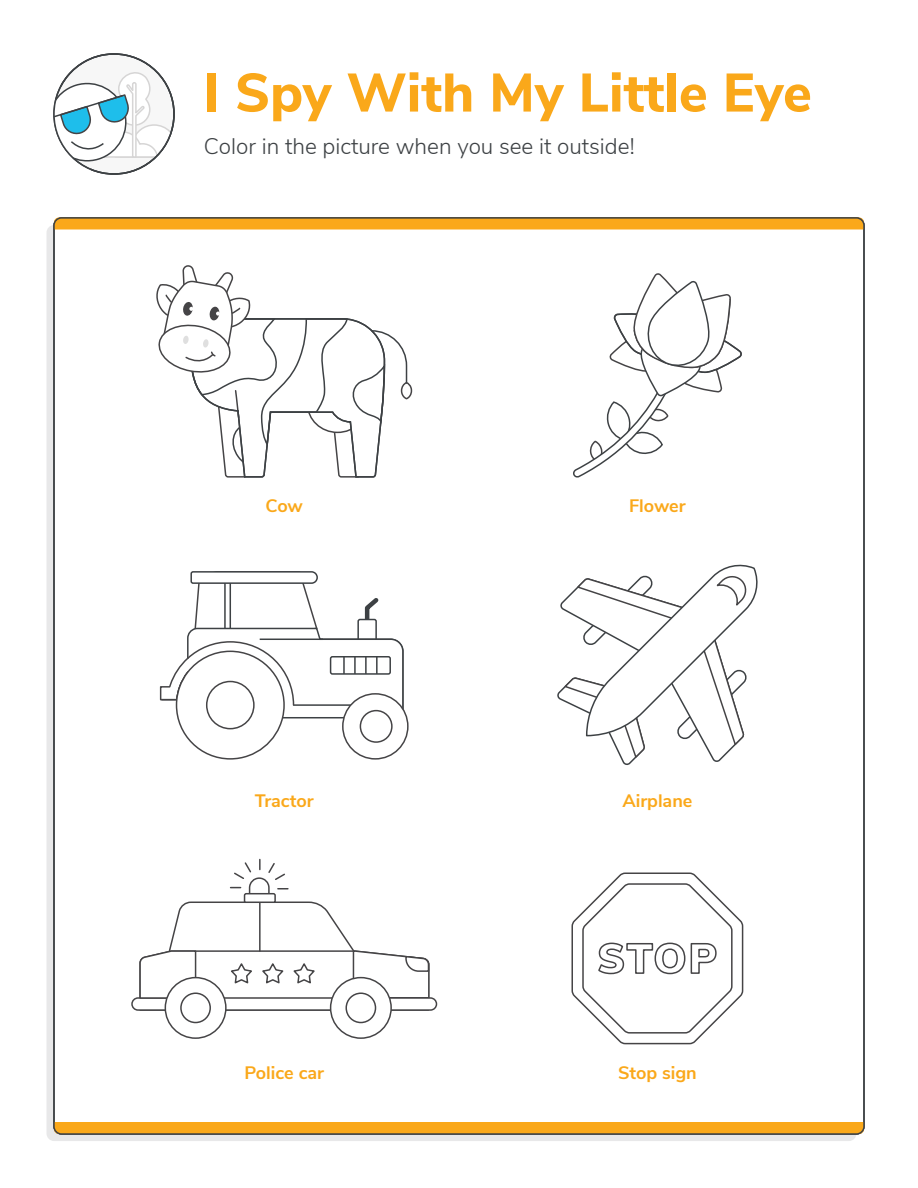
<style>
.page{position:relative;width:918px;height:1188px;background:#fff}
.page>*{position:absolute;margin:0;border:0;box-sizing:border-box;transform-origin:0 0}
.t1{font:800 54px "Nunito Sans";color:#faa81a}
.t2{font:300 22.5px "Nunito Sans";color:#3d4144}
.t3{font:700 18px "Nunito Sans";color:#faa81a}
</style>
<div class="page">
<svg style="left:54px;top:218px;width:810px;height:12px;background:#eca326"></svg>
<svg style="left:54px;top:1122px;width:809px;height:12px;background:#eda11c"></svg>
<svg style="left:54px;top:53px;width:121px;height:122px"></svg>
<div style="left:53px;top:53px;width:122px;height:122px;border:2px solid #3d4144;border-radius:50%"></div>
<svg style="left:573px;top:273px;width:169px;height:205px"></svg>
<div style="left:131px;top:997px;width:306px;height:14px;border:2px solid #454446;border-radius:6px"></div>
<div style="left:330px;top:977px;width:62px;height:62px;border:2px solid #454446;border-radius:50%"></div>
<svg style="left:346px;top:993px;width:30px;height:30px"></svg>
<div style="left:345px;top:992px;width:31px;height:31px;border:2px solid #454446;border-radius:50%"></div>
<svg style="left:139px;top:860px;width:291px;height:152px"></svg>
<div style="left:165px;top:978px;width:61px;height:60px;background:#fff;border-radius:50%"></div>
<div style="left:165px;top:977px;width:62px;height:62px;border:2px solid #454446;border-radius:50%"></div>
<div style="left:180px;top:992px;width:31px;height:31px;border:2px solid #454446;border-radius:50%"></div>
<svg style="left:571px;top:909px;width:14px;height:99px"></svg>
<svg style="left:585px;top:872px;width:175px;height:269px"></svg>
<svg style="left:557px;top:564px;width:201px;height:201px"></svg>
<svg style="left:159px;top:571px;width:245px;height:189px"></svg>
<div style="left:207px;top:682px;width:47px;height:47px;background:#fff;border-radius:50%"></div>
<div style="left:206px;top:681px;width:49px;height:48px;border:2px solid #454446;border-radius:50%"></div>
<div style="left:360px;top:711px;width:32px;height:31px;background:#fff;border-radius:50%"></div>
<div style="left:360px;top:710px;width:33px;height:33px;border:2px solid #454446;border-radius:50%"></div>
<svg style="left:190px;top:219px;width:196px;height:11px;background:#faab24"></svg>
<svg style="left:156px;top:265px;width:257px;height:213px"></svg>
<h1 class="t1" style="left:204px;top:53px;width:609px">I Spy With My Little Eye</h1>
<p class="t2" style="left:204px;top:129px;width:432px">Color in the picture when you see it outside!</p>
<p class="t3" style="left:265px;top:493px;width:39px">Cow</p>
<p class="t3" style="left:629px;top:493px;width:58px">Flower</p>
<p class="t3" style="left:255px;top:788px;width:60px">Tractor</p>
<p class="t3" style="left:622px;top:788px;width:72px">Airplane</p>
<p class="t3" style="left:244px;top:1059px;width:81px">Police car</p>
<p class="t3" style="left:618px;top:1059px;width:80px">Stop sign</p>
</div>
